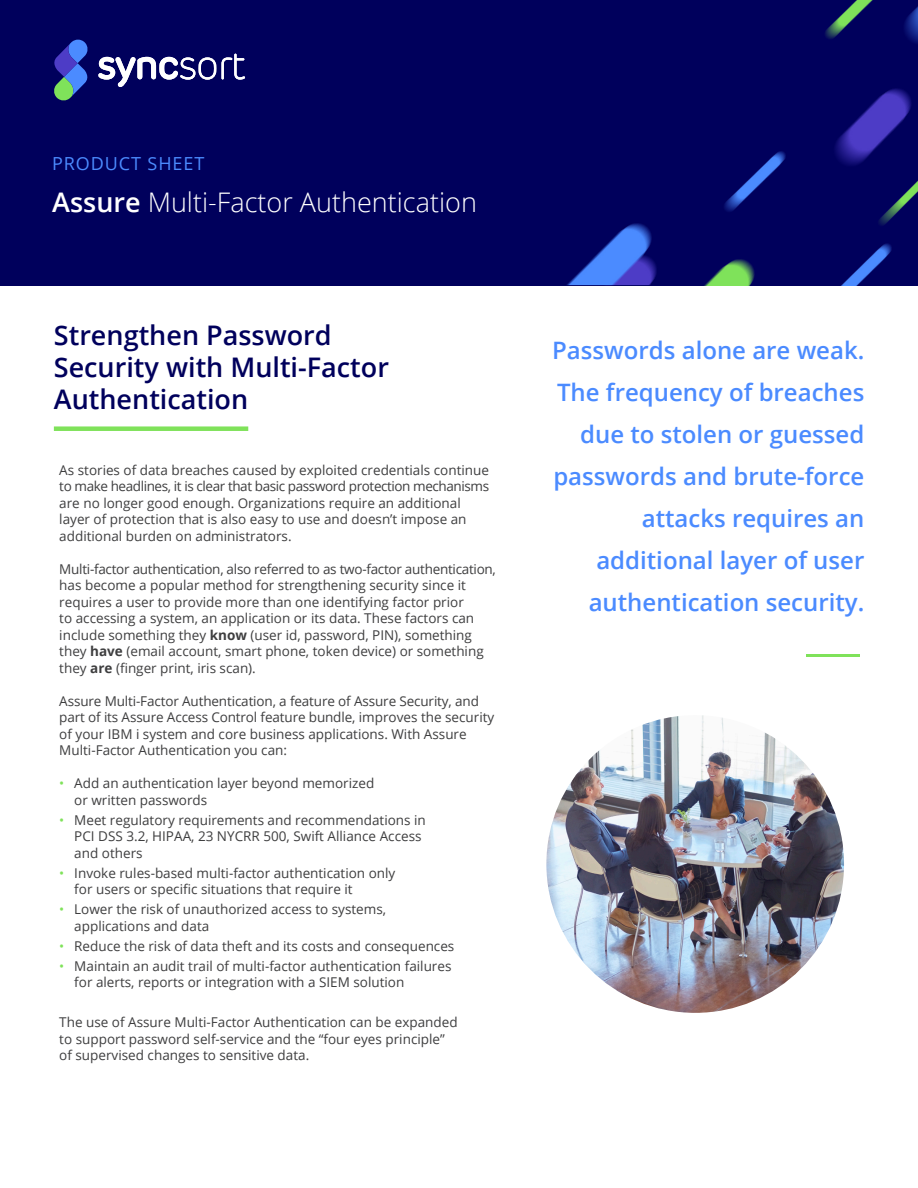
<style>
.page{position:relative;width:918px;height:1188px;background:#fff}
.page>*{position:absolute;margin:0;border:0;box-sizing:border-box;transform-origin:0 0}
.Heading_1{font:600 27px/32.4px "Open Sans";color:#00005c}
.t1{font:300 27px "Open Sans";color:#fff}
.Pull_Quote_Left_Alig{font:600 24px/42px "Open Sans";color:#4b8bff;text-align:right}
.Label_Heading_1{font:18px "Open Sans";letter-spacing:.05em;color:#4b8bff}
.Subheading_1{font:13.5px/16.5px "Open Sans";color:#3e3e3f}
.Body{font:13.5px/16.5px "Open Sans";color:#3e3e3f}
.s1{font-weight:600}
.s2{font-weight:700}
.s3{color:#7fe25a}
</style>
<div class="page">
<div style="left:0;top:0;width:918px;height:285px;background:#00005c"></div>
<img style="left:724px;top:186px;width:35px;height:26px">
<img style="left:825px;top:0;width:46px;height:39px">
<img style="left:842px;top:282px;width:8px;height:3px">
<img style="left:850px;top:203px;width:57px;height:82px">
<img style="left:742px;top:151px;width:44px;height:35px">
<img style="left:871px;top:0;width:47px;height:43px">
<img style="left:567px;top:223px;width:74px;height:62px">
<img style="left:641px;top:224px;width:114px;height:61px">
<img style="left:835px;top:88px;width:83px;height:115px">
<svg style="left:98px;top:54px;width:147px;height:33px"></svg>
<svg style="left:54px;top:40px;width:34px;height:61px"></svg>
<div style="left:54px;top:426px;width:194px;height:5px;background:#7fe25a"></div>
<img style="left:546px;top:715px;width:298px;height:298px;border-radius:149px">
<hr style="left:806px;top:654px;width:54px;height:3px;background:#7fe25a">
<p class="Label_Heading_1" style="left:52px;top:151px;width:154px">PRODUCT SHEET</p>
<p class="t1" style="left:52px;top:183px;width:426px"><span class="s1">Assure</span> Multi-Factor Authentication</p>
<p class="Heading_1" style="left:54px;top:318px;width:337px">Strengthen Password<br>Security with Multi-Factor<br>Authentication</p>
<p class="Subheading_1" style="left:59px;top:461px;width:431px">As stories of data breaches caused by exploited credentials continue to make headlines, it is clear that basic password protection mechanisms are no longer good enough. Organizations require an additional layer of protection that is also easy to use and doesn’t impose an additional burden on administrators.</p>
<p class="Subheading_1" style="left:59px;top:560px;width:438px">Multi-factor authentication, also referred to as two-factor authentication, has become a popular method for strengthening security since it requires a user to provide more than one identifying factor prior<br>to accessing a system, an application or its data. These factors can include something they <span class="s2">know</span> (user id, password, PIN), something they <span class="s2">have</span> (email account, smart phone, token device) or something they <span class="s2">are</span> (finger print, iris scan).</p>
<p class="Subheading_1" style="left:59px;top:692px;width:437px">Assure Multi-Factor Authentication, a feature of Assure Security, and part of its Assure Access Control feature bundle, improves the security of your IBM i system and core business applications. With Assure Multi-Factor Authentication you can:</p>
<p class="Body" style="left:74px;top:775px;width:301px;text-indent:-15px"><span class="s3">•</span> Add an authentication layer beyond memorized or written passwords</p>
<p class="Body" style="left:74px;top:811px;width:353px;text-indent:-15px"><span class="s3">•</span> Meet regulatory requirements and recommendations in<br>PCI DSS 3.2, HIPAA, 23 NYCRR 500, Swift Alliance Access and others</p>
<p class="Body" style="left:74px;top:864px;width:323px;text-indent:-15px"><span class="s3">•</span> Invoke rules-based multi-factor authentication only for users or specific situations that require it</p>
<p class="Body" style="left:74px;top:901px;width:313px;text-indent:-15px"><span class="s3">•</span> Lower the risk of unauthorized access to systems, applications and data</p>
<p class="Body" style="left:59px;top:937px;width:397px"><span class="s3">•</span> Reduce the risk of data theft and its costs and consequences</p>
<p class="Body" style="left:74px;top:957px;width:379px;text-indent:-15px"><span class="s3">•</span> Maintain an audit trail of multi-factor authentication failures for alerts, reports or integration with a SIEM solution</p>
<p class="Subheading_1" style="left:59px;top:1014px;width:400px">The use of Assure Multi-Factor Authentication can be expanded</p>
<p class="Subheading_1" style="left:59px;top:1030px;width:387px">to support password self-service and the “four eyes principle”</p>
<p class="Subheading_1" style="left:59px;top:1047px;width:251px">of supervised changes to sensitive data.</p>
<p class="Pull_Quote_Left_Alig" style="left:552px;top:328px;width:314px">Passwords alone are weak.<br>The frequency of breaches due to stolen or guessed passwords and brute-force attacks requires an additional layer of user authentication security.</p>
</div>
